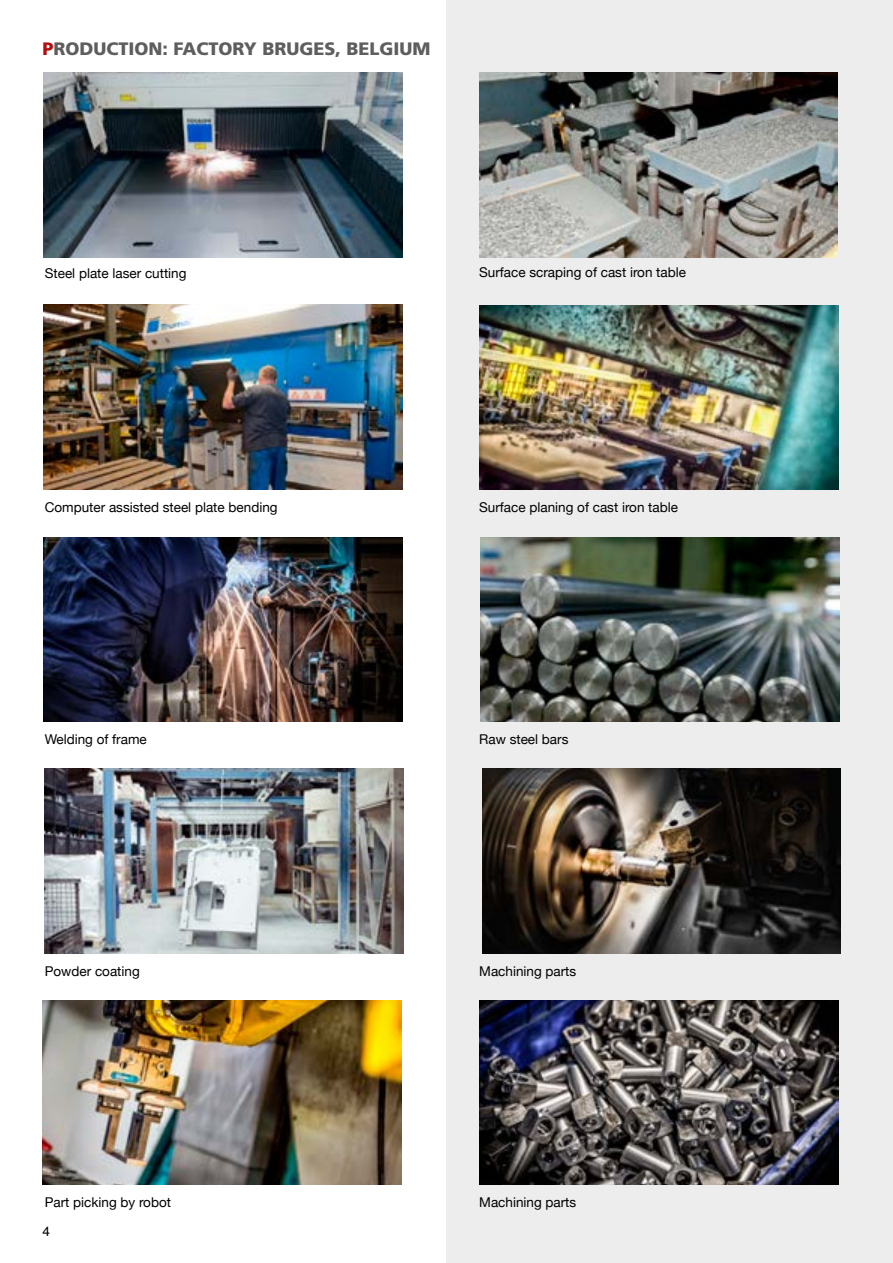
<style>
.page{position:relative;width:893px;height:1263px;background:#fff}
.page>*{position:absolute;margin:0;border:0;box-sizing:border-box;transform-origin:0 0}
.t1{font:900 18px "Frutiger LT Std";color:#5f5e5e}
.t2{font:13.5px "Helvetica Neue";color:#000}
.t3{font:13.5px "Helvetica";color:#000}
.s1{color:#b20e10}
</style>
<div class="page">
<div style="left:446px;top:0;width:447px;height:1263px;background:#ededed"></div>
<img style="left:44px;top:72px;width:359px;height:185px">
<img style="left:44px;top:305px;width:359px;height:184px">
<img style="left:44px;top:537px;width:359px;height:185px">
<img style="left:45px;top:768px;width:359px;height:185px">
<img style="left:43px;top:1000px;width:359px;height:185px">
<img style="left:479px;top:72px;width:359px;height:185px">
<img style="left:480px;top:305px;width:359px;height:185px">
<img style="left:481px;top:537px;width:358px;height:185px">
<img style="left:482px;top:768px;width:359px;height:185px">
<img style="left:480px;top:1000px;width:358px;height:185px">
<h1 class="t1" style="left:43px;top:38px;width:389px"><span class="s1">P</span>RODUCTION: FACTORY BRUGES, BELGIUM</h1>
<p class="t2" style="left:45px;top:264px;width:143px">Steel plate laser cutting</p>
<p class="t2" style="left:479px;top:263px;width:208px">Surface scraping of cast iron table</p>
<p class="t2" style="left:45px;top:497px;width:234px">Computer assisted steel plate bending</p>
<p class="t2" style="left:479px;top:497px;width:200px">Surface planing of cast iron table</p>
<p class="t2" style="left:45px;top:730px;width:103px">Welding of frame</p>
<p class="t2" style="left:479px;top:730px;width:91px">Raw steel bars</p>
<p class="t2" style="left:45px;top:961px;width:96px">Powder coating</p>
<p class="t2" style="left:479px;top:961px;width:99px">Machining parts</p>
<p class="t2" style="left:45px;top:1193px;width:128px">Part picking by robot</p>
<p class="t2" style="left:479px;top:1193px;width:99px">Machining parts</p>
<p class="t3" style="left:43px;top:1221px;width:9px">4</p>
</div>
